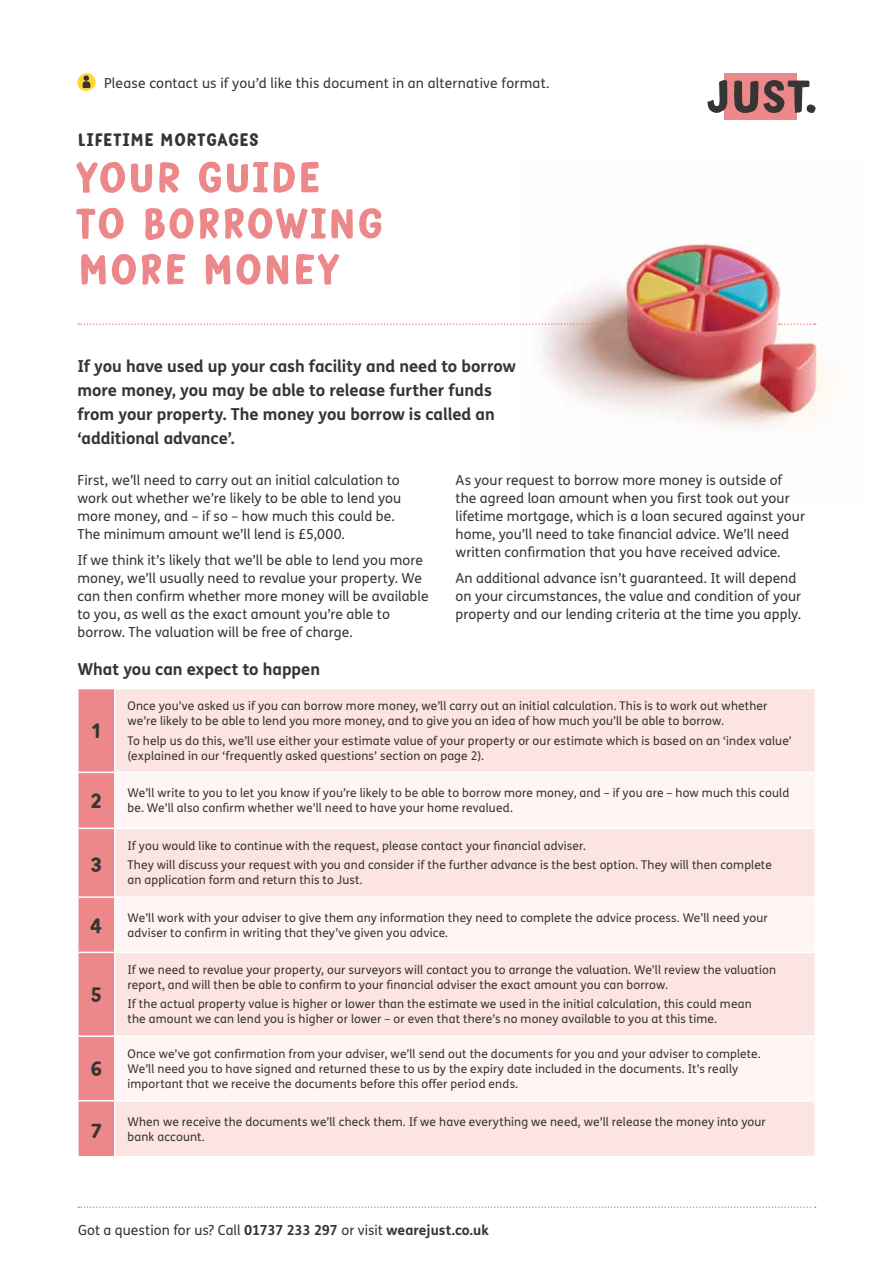
<style>
.page{position:relative;width:893px;height:1263px;background:#fff}
.page>*{position:absolute;margin:0;border:0;box-sizing:border-box;transform-origin:0 0}
.t1{font:51px/45.9px "Just Script";letter-spacing:.03em;color:#ec8889}
.t2{font:24px "Just Script";color:#373434}
.t3{font:21px "Just Script";letter-spacing:.04em;color:#373434}
.t4{font:700 16.5px/24px "Just Sans";color:#373434}
.t5{font:13.8px/18px "Just Sans";letter-spacing:.005em;color:#373434}
.t6{font:12px/15px "Just Sans";letter-spacing:.01em;color:#373434}
.s1{font-weight:700}
</style>
<div class="page">
<svg style="left:78px;top:1206px;width:738px;height:2px"></svg>
<div style="left:725px;top:73px;width:72px;height:47px;background:#ec8889"></div>
<svg style="left:707px;top:80px;width:21px;height:33px"></svg>
<svg style="left:734px;top:80px;width:81px;height:33px"></svg>
<img style="left:541px;top:243px;width:291px;height:185px">
<svg style="left:78px;top:323px;width:549px;height:2px"></svg>
<svg style="left:779px;top:323px;width:37px;height:2px"></svg>
<div style="left:79px;top:689px;width:35px;height:467px;background:#ec8889"></div>
<div style="left:116px;top:689px;width:698px;height:467px;background:#fbe4e2"></div>
<svg style="left:116px;top:773px;width:698px;height:327px;fill:#fef5f4"></svg>
<hr style="left:77px;top:772px;width:38px;height:1px;background:#fff">
<hr style="left:115px;top:772px;width:701px;height:1px;background:#fff">
<hr style="left:79px;top:828px;width:35px;height:1px;background:#fff">
<hr style="left:116px;top:828px;width:698px;height:1px;background:#fff">
<hr style="left:79px;top:896px;width:35px;height:2px;background:#fff">
<hr style="left:116px;top:896px;width:698px;height:2px;background:#fff">
<hr style="left:79px;top:1035px;width:35px;height:2px;background:#fff">
<hr style="left:116px;top:1035px;width:698px;height:2px;background:#fff">
<hr style="left:79px;top:1100px;width:35px;height:1px;background:#fff">
<hr style="left:116px;top:1100px;width:698px;height:1px;background:#fff">
<hr style="left:79px;top:952px;width:36px;height:1px;background:#fff">
<hr style="left:115px;top:952px;width:699px;height:1px;background:#fff">
<svg style="left:77px;top:73px;width:19px;height:18px"></svg>
<p class="t5" style="left:104px;top:74px;width:447px">Please contact us if you’d like this document in an alternative format.</p>
<h3 class="t3" style="left:78px;top:131px;width:182px">LIFETIME MORTGAGES</h3>
<h1 class="t1" style="left:75px;top:155px;width:308px">YOUR GUIDE<br>TO BORROWING<br>MORE MONEY</h1>
<h3 class="t4" style="left:77px;top:353px;width:440px">If you have used up your cash facility and need to borrow more money, you may be able to release further funds from your property. The money you borrow is called an ‘additional advance’.</h3>
<p class="t5" style="left:77px;top:470px;width:325px">First, we’ll need to carry out an initial calculation to work out whether we’re likely to be able to lend you more money, and – if so – how much this could be.<br>The minimum amount we’ll lend is £5,000.</p>
<p class="t5" style="left:77px;top:551px;width:353px">If we think it’s likely that we’ll be able to lend you more money, we’ll usually need to revalue your property. We can then confirm whether more money will be available to you, as well as the exact amount you’re able to borrow. The valuation will be free of charge.</p>
<h3 class="t4" style="left:77px;top:656px;width:244px">What you can expect to happen</h3>
<p class="t5" style="left:455px;top:470px;width:351px">As your request to borrow more money is outside of the agreed loan amount when you first took out your lifetime mortgage, which is a loan secured against your home, you’ll need to take financial advice. We’ll need written confirmation that you have received advice.</p>
<p class="t5" style="left:455px;top:569px;width:347px">An additional advance isn’t guaranteed. It will depend on your circumstances, the value and condition of your property and our lending criteria at the time you apply.</p>
<h2 class="t2" style="left:92px;top:722px;width:10px">1</h2>
<p class="t6" style="left:128px;top:698px;width:641px">Once you’ve asked us if you can borrow more money, we’ll carry out an initial calculation. This is to work out whether we’re likely to be able to lend you more money, and to give you an idea of how much you’ll be able to borrow.</p>
<p class="t6" style="left:128px;top:733px;width:666px">To help us do this, we’ll use either your estimate value of your property or our estimate which is based on an ‘index value’ (explained in our ‘frequently asked questions’ section on page 2).</p>
<h2 class="t2" style="left:91px;top:792px;width:13px">2</h2>
<p class="t6" style="left:128px;top:785px;width:663px">We’ll write to you to let you know if you’re likely to be able to borrow more money, and – if you are – how much this could be. We’ll also confirm whether we’ll need to have your home revalued.</p>
<h2 class="t2" style="left:91px;top:855px;width:12px">3</h2>
<p class="t6" style="left:128px;top:836px;width:646px;line-height:19.2px">If you would like to continue with the request, please contact your financial adviser.<br>They will discuss your request with you and consider if the further advance is the best option. They will then complete</p>
<p class="t6" style="left:128px;top:872px;width:237px">an application form and return this to Just.</p>
<h2 class="t2" style="left:90px;top:916px;width:13px">4</h2>
<p class="t6" style="left:128px;top:910px;width:642px">We’ll work with your adviser to give them any information they need to complete the advice process. We’ll need your adviser to confirm in writing that they’ve given you advice.</p>
<h2 class="t2" style="left:91px;top:986px;width:12px">5</h2>
<h2 class="t2" style="left:91px;top:1060px;width:12px">6</h2>
<p class="t6" style="left:128px;top:962px;width:650px">If we need to revalue your property, our surveyors will contact you to arrange the valuation. We’ll review the valuation report, and will then be able to confirm to your financial adviser the exact amount you can borrow.</p>
<p class="t6" style="left:128px;top:996px;width:626px">If the actual property value is higher or lower than the estimate we used in the initial calculation, this could mean the amount we can lend you is higher or lower – or even that there’s no money available to you at this time.</p>
<p class="t6" style="left:128px;top:1046px;width:635px">Once we’ve got confirmation from your adviser, we’ll send out the documents for you and your adviser to complete.<br>We’ll need you to have signed and returned these to us by the expiry date included in the documents. It’s really important that we receive the documents before this offer period ends.</p>
<h2 class="t2" style="left:91px;top:1121px;width:12px">7</h2>
<p class="t6" style="left:128px;top:1114px;width:640px">When we receive the documents we’ll check them. If we have everything we need, we’ll release the money into your bank account.</p>
<p class="t5" style="left:78px;top:1221px;width:412px">Got a question for us? Call <span class="s1">01737 233 297</span> or visit <span class="s1">wearejust.co.uk</span></p>
</div>
